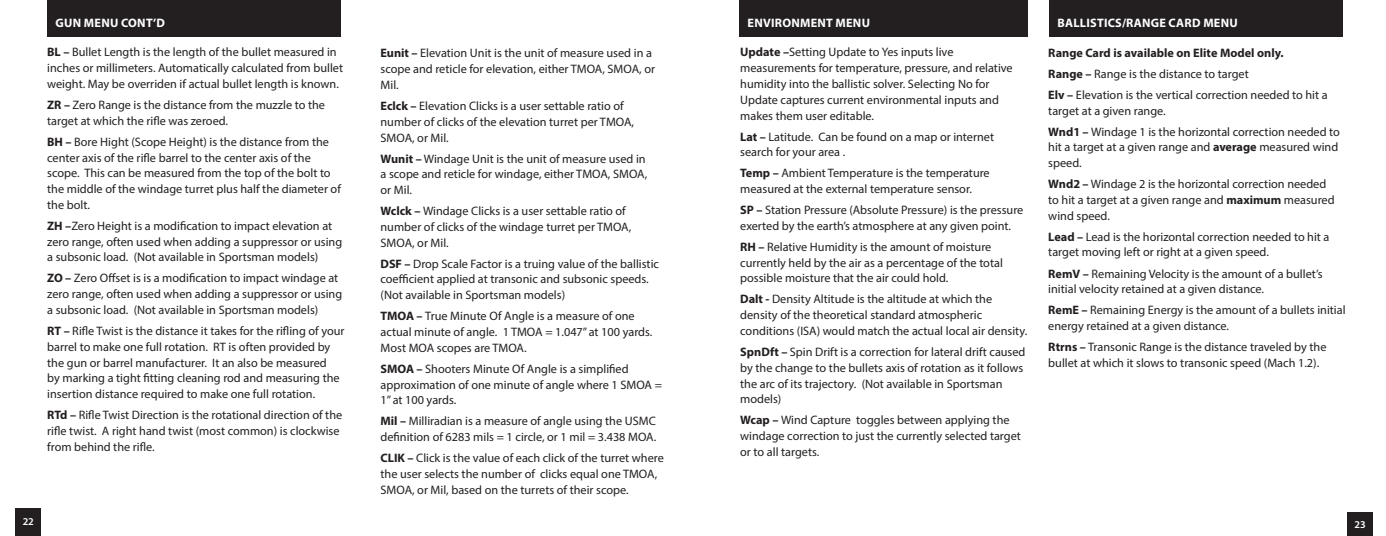
<style>
.page{position:relative;width:1386px;height:536px;background:#fff}
.page>*{position:absolute;margin:0;border:0;box-sizing:border-box;transform-origin:0 0}
.t1{font:12.25px/15.8px "Myriad Pro";color:#231f20}
.t2{font:700 12.25px "Myriad Pro";letter-spacing:.02em;color:#fff}
.t3{font:600 10.5px "Myriad Pro";color:#fff}
.s1{font-weight:700}
</style>
<div class="page">
<div style="left:1348px;top:512px;width:25px;height:24px;background:#231f20"></div>
<div style="left:16px;top:508px;width:25px;height:28px;background:#231f20"></div>
<div style="left:48px;top:0;width:293px;height:37px;background:#231f20"></div>
<div style="left:740px;top:0;width:288px;height:37px;background:#231f20"></div>
<div style="left:1050px;top:0;width:293px;height:37px;background:#231f20"></div>
<p class="t2" style="left:56px;top:15px;width:111px">GUN MENU CONT’D</p>
<p class="t1" style="left:47px;top:44px;width:297px"><span class="s1">BL –</span> Bullet Length is the length of the bullet measured in inches or millimeters. Automatically calculated from bullet weight. May be overriden if actual bullet length is known.</p>
<p class="t1" style="left:47px;top:97px;width:279px"><span class="s1">ZR –</span> Zero Range is the distance from the muzzle to the target at which the rifle was zeroed.</p>
<p class="t1" style="left:47px;top:134px;width:295px"><span class="s1">BH –</span> Bore Hight (Scope Height) is the distance from the center axis of the rifle barrel to the center axis of the scope. This can be measured from the top of the bolt to the middle of the windage turret plus half the diameter of the bolt.</p>
<p class="t1" style="left:47px;top:218px;width:297px"><span class="s1">ZH –</span>Zero Height is a modification to impact elevation at zero range, often used when adding a suppressor or using a subsonic load. (Not available in Sportsman models)</p>
<p class="t1" style="left:47px;top:270px;width:297px"><span class="s1">ZO –</span> Zero Offset is is a modification to impact windage at zero range, often used when adding a suppressor or using a subsonic load. (Not available in Sportsman models)</p>
<p class="t1" style="left:47px;top:323px;width:299px"><span class="s1">RT –</span> Rifle Twist is the distance it takes for the rifling of your barrel to make one full rotation. RT is often provided by the gun or barrel manufacturer. It an also be measured<br>by marking a tight fitting cleaning rod and measuring the insertion distance required to make one full rotation.</p>
<p class="t1" style="left:47px;top:407px;width:297px"><span class="s1">RTd –</span> Rifle Twist Direction is the rotational direction of the rifle twist. A right hand twist (most common) is clockwise from behind the rifle.</p>
<p class="t3" style="left:23px;top:514px;width:13px">22</p>
<p class="t1" style="left:381px;top:45px;width:276px"><span class="s1">Eunit –</span> Elevation Unit is the unit of measure used in a scope and reticle for elevation, either TMOA, SMOA, or<br>Mil.</p>
<p class="t1" style="left:381px;top:98px;width:255px"><span class="s1">Eclck –</span> Elevation Clicks is a user settable ratio of number of clicks of the elevation turret per TMOA,<br>SMOA, or Mil.</p>
<p class="t1" style="left:381px;top:150px;width:268px"><span class="s1">Wunit –</span> Windage Unit is the unit of measure used in a scope and reticle for windage, either TMOA, SMOA, or Mil.</p>
<p class="t1" style="left:381px;top:203px;width:252px"><span class="s1">Wclck –</span> Windage Clicks is a user settable ratio of number of clicks of the windage turret per TMOA,<br>SMOA, or Mil.</p>
<p class="t1" style="left:381px;top:255px;width:280px"><span class="s1">DSF –</span> Drop Scale Factor is a truing value of the ballistic coefficient applied at transonic and subsonic speeds. (Not available in Sportsman models)</p>
<p class="t1" style="left:381px;top:308px;width:273px"><span class="s1">TMOA –</span> True Minute Of Angle is a measure of one actual minute of angle. 1 TMOA = 1.047” at 100 yards.<br>Most MOA scopes are TMOA.</p>
<p class="t1" style="left:381px;top:360px;width:283px"><span class="s1">SMOA –</span> Shooters Minute Of Angle is a simplified approximation of one minute of angle where 1 SMOA =<br>1” at 100 yards.</p>
<p class="t1" style="left:381px;top:413px;width:277px"><span class="s1">Mil –</span> Milliradian is a measure of angle using the USMC definition of 6283 mils = 1 circle, or 1 mil = 3.438 MOA.</p>
<p class="t1" style="left:381px;top:449px;width:285px"><span class="s1">CLIK –</span> Click is the value of each click of the turret where the user selects the number of clicks equal one TMOA,<br>SMOA, or Mil, based on the turrets of their scope.</p>
<p class="t2" style="left:748px;top:15px;width:124px">ENVIRONMENT MENU</p>
<p class="t2" style="left:1058px;top:15px;width:182px">BALLISTICS/RANGE CARD MENU</p>
<p class="t1" style="left:740px;top:44px;width:274px"><span class="s1">Update –</span>Setting Update to Yes inputs live measurements for temperature, pressure, and relative humidity into the ballistic solver. Selecting No for Update captures current environmental inputs and makes them user editable.</p>
<p class="t1" style="left:740px;top:128px;width:255px"><span class="s1">Lat –</span> Latitude. Can be found on a map or internet search for your area .</p>
<p class="t1" style="left:740px;top:165px;width:251px"><span class="s1">Temp –</span> Ambient Temperature is the temperature measured at the external temperature sensor.</p>
<p class="t1" style="left:740px;top:202px;width:285px"><span class="s1">SP –</span> Station Pressure (Absolute Pressure) is the pressure exerted by the earth’s atmosphere at any given point.</p>
<p class="t1" style="left:740px;top:239px;width:264px"><span class="s1">RH –</span> Relative Humidity is the amount of moisture currently held by the air as a percentage of the total possible moisture that the air could hold.</p>
<p class="t1" style="left:740px;top:291px;width:288px"><span class="s1">Dalt -</span> Density Altitude is the altitude at which the density of the theoretical standard atmospheric conditions (ISA) would match the actual local air density.</p>
<p class="t1" style="left:740px;top:344px;width:287px"><span class="s1">SpnDft –</span> Spin Drift is a correction for lateral drift caused by the change to the bullets axis of rotation as it follows the arc of its trajectory. (Not available in Sportsman models)</p>
<p class="t1" style="left:740px;top:412px;width:282px"><span class="s1">Wcap –</span> Wind Capture toggles between applying the windage correction to just the currently selected target or to all targets.</p>
<p class="t1" style="left:1048px;top:42px;width:281px;line-height:21px"><span class="s1">Range Card is available on Elite Model only.<br>Range –</span> Range is the distance to target<br><span class="s1">Elv –</span> Elevation is the vertical correction needed to hit a</p>
<p class="t1" style="left:1048px;top:100px;width:293px;line-height:21px">target at a given range.<br><span class="s1">Wnd1 –</span> Windage 1 is the horizontal correction needed to</p>
<p class="t1" style="left:1048px;top:139px;width:292px">hit a target at a given range and <span class="s1">average</span> measured wind speed.</p>
<p class="t1" style="left:1048px;top:176px;width:288px"><span class="s1">Wnd2 –</span> Windage 2 is the horizontal correction needed to hit a target at a given range and <span class="s1">maximum</span> measured wind speed.</p>
<p class="t1" style="left:1048px;top:228px;width:283px"><span class="s1">Lead –</span> Lead is the horizontal correction needed to hit a target moving left or right at a given speed.</p>
<p class="t1" style="left:1048px;top:265px;width:276px"><span class="s1">RemV –</span> Remaining Velocity is the amount of a bullet’s initial velocity retained at a given distance.</p>
<p class="t1" style="left:1048px;top:302px;width:299px"><span class="s1">RemE –</span> Remaining Energy is the amount of a bullets initial energy retained at a given distance.</p>
<p class="t1" style="left:1048px;top:339px;width:280px"><span class="s1">Rtrns –</span> Transonic Range is the distance traveled by the bullet at which it slows to transonic speed (Mach 1.2).</p>
<p class="t3" style="left:1355px;top:517px;width:13px">23</p>
</div>
